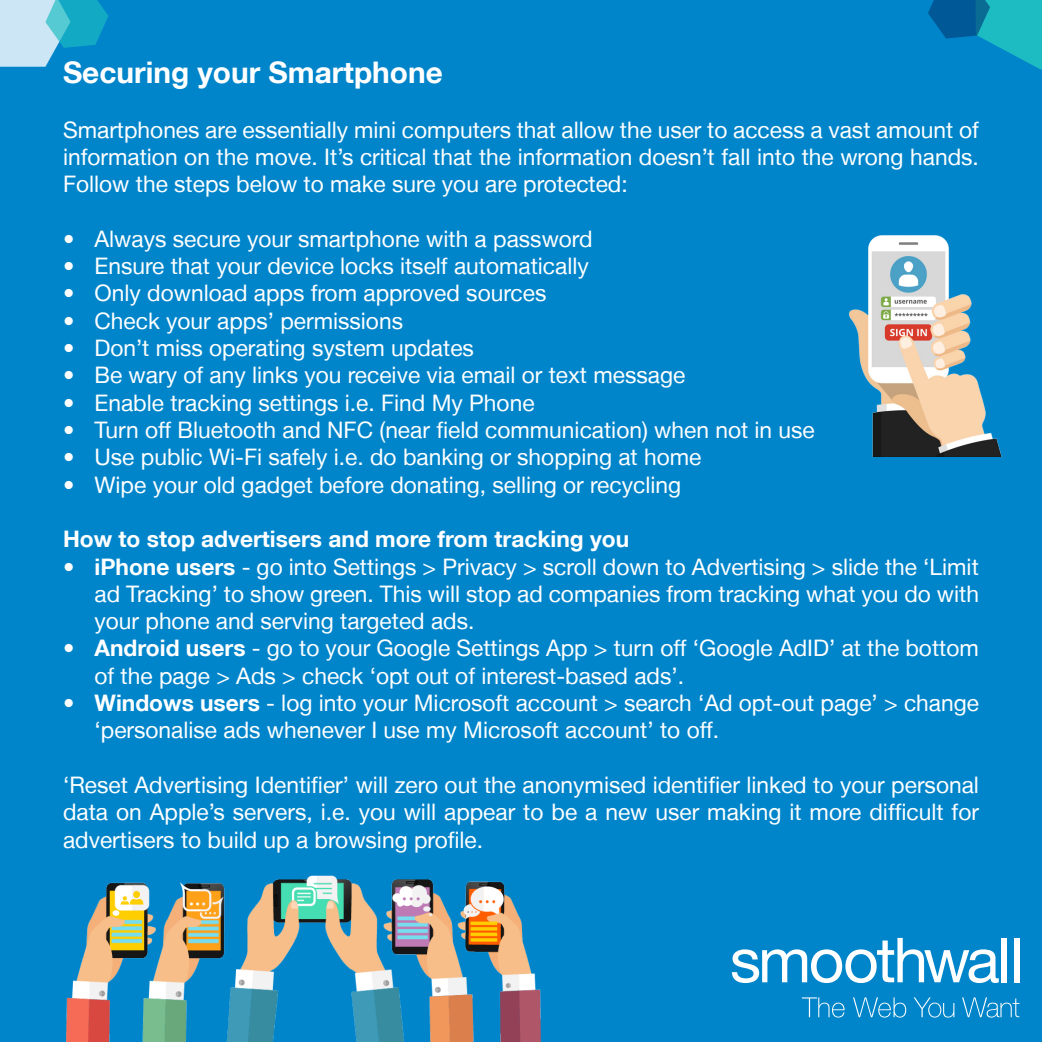
<style>
.page{position:relative;width:1042px;height:1042px;background:#0085cb}
.page>*{position:absolute;margin:0;border:0;box-sizing:border-box;transform-origin:0 0}
.t1{font:700 29.75px "Helvetica Neue LT";color:#fff}
.t2{font:22.75px/27.3px "Helvetica Neue LT";color:#fff;text-align:justify}
.t3{font:700 22.75px "Helvetica Neue LT";color:#fff}
.s1{font-weight:700}
</style>
<div class="page">
<svg style="left:732px;top:938px;width:267px;height:45px"></svg>
<div style="left:1001px;top:938px;width:6px;height:44px;background:#fff"></div>
<div style="left:1014px;top:938px;width:5px;height:44px;background:#fff"></div>
<svg style="left:802px;top:997px;width:43px;height:20px"></svg>
<svg style="left:853px;top:997px;width:53px;height:20px"></svg>
<svg style="left:913px;top:997px;width:41px;height:20px"></svg>
<svg style="left:962px;top:997px;width:57px;height:20px"></svg>
<img style="left:849px;top:235px;width:153px;height:221px">
<img style="left:66px;top:875px;width:475px;height:167px">
<svg style="left:928px;top:0;width:114px;height:70px"></svg>
<svg style="left:0;top:0;width:108px;height:67px"></svg>
<p class="t1" style="left:63px;top:54px;width:381px">Securing your Smartphone</p>
<p class="t2" style="left:63px;top:116px;width:917px">Smartphones are essentially mini computers that allow the user to access a vast amount of information on the move. It’s critical that the information doesn’t fall into the wrong hands.<br>Follow the steps below to make sure you are protected:</p>
<p class="t2" style="left:63px;top:225px;width:531px">• Always secure your smartphone with a password</p>
<p class="t2" style="left:63px;top:252px;width:527px">• Ensure that your device locks itself automatically</p>
<p class="t2" style="left:63px;top:279px;width:485px">• Only download apps from approved sources</p>
<p class="t2" style="left:63px;top:307px;width:341px">• Check your apps’ permissions</p>
<p class="t2" style="left:63px;top:334px;width:412px">• Don’t miss operating system updates</p>
<p class="t2" style="left:63px;top:361px;width:624px">• Be wary of any links you receive via email or text message</p>
<p class="t2" style="left:63px;top:389px;width:473px">• Enable tracking settings i.e. Find My Phone</p>
<p class="t2" style="left:63px;top:416px;width:753px">• Turn off Bluetooth and NFC (near field communication) when not in use</p>
<p class="t2" style="left:63px;top:443px;width:640px">• Use public Wi-Fi safely i.e. do banking or shopping at home</p>
<p class="t2" style="left:63px;top:470px;width:620px">• Wipe your old gadget before donating, selling or recycling</p>
<p class="t3" style="left:63px;top:525px;width:568px">How to stop advertisers and more from tracking you</p>
<p class="t2" style="left:94px;top:552px;width:886px;text-indent:-32px"><span class="s1">• iPhone users</span> - go into Settings &gt; Privacy &gt; scroll down to Advertising &gt; slide the ‘Limit ad Tracking’ to show green. This will stop ad companies from tracking what you do with your phone and serving targeted ads.</p>
<p class="t2" style="left:94px;top:634px;width:886px;text-indent:-32px"><span class="s1">• Android users</span> - go to your Google Settings App &gt; turn off ‘Google AdID’ at the bottom of the page &gt; Ads &gt; check ‘opt out of interest-based ads’.</p>
<p class="t2" style="left:94px;top:689px;width:886px;text-indent:-32px"><span class="s1">• Windows users</span> - log into your Microsoft account &gt; search ‘Ad opt-out page’ &gt; change ‘personalise ads whenever I use my Microsoft account’ to off.</p>
<p class="t2" style="left:63px;top:771px;width:917px">‘Reset Advertising Identifier’ will zero out the anonymised identifier linked to your personal data on Apple’s servers, i.e. you will appear to be a new user making it more difficult for advertisers to build up a browsing profile.</p>
</div>
